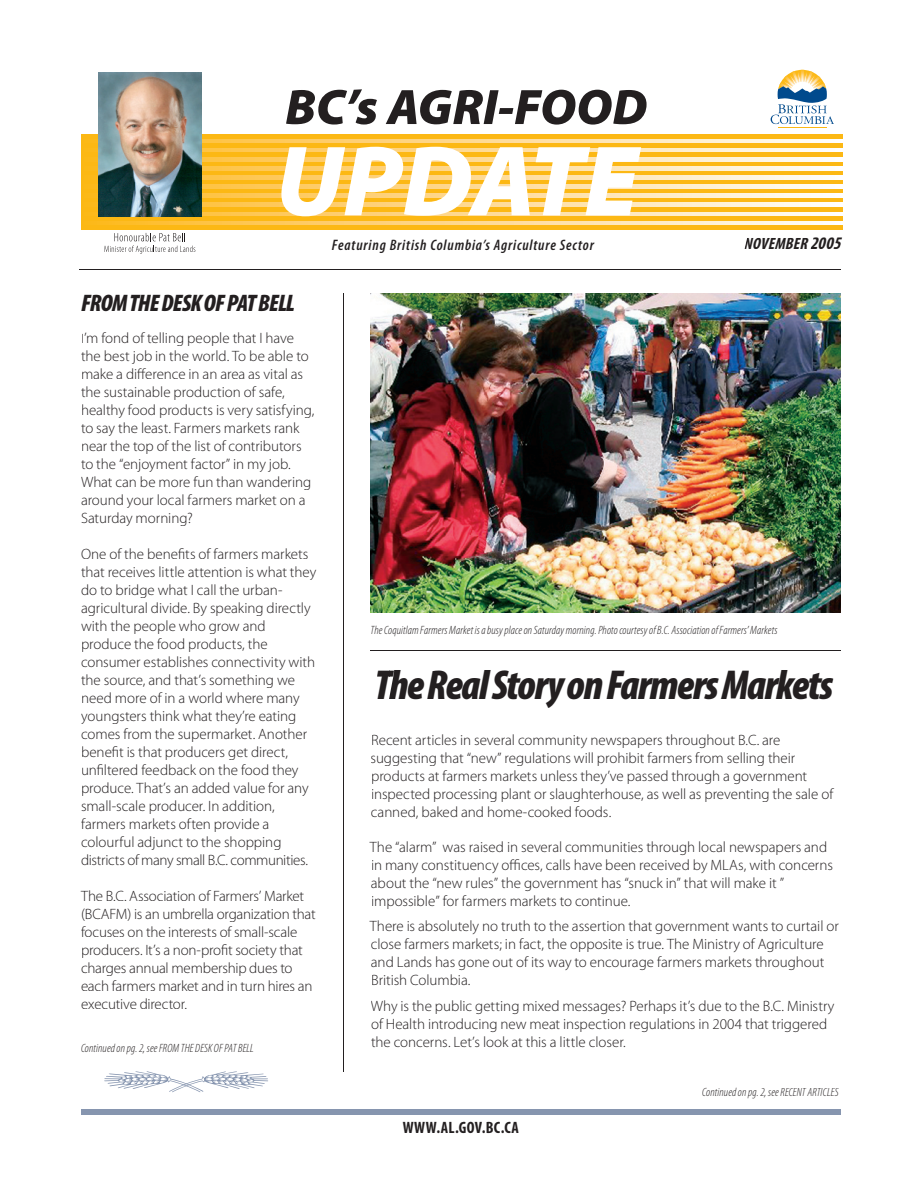
<style>
.page{position:relative;width:918px;height:1188px;background:#fff}
.page>*{position:absolute;margin:0;border:0;box-sizing:border-box;transform-origin:0 0}
.t1{font:italic 900 100.95px "Myriad Pro";color:#fff}
.t2{font:italic 900 50.1px "Myriad Pro";color:#231f20}
.t3{font:italic 900 condensed 42px "Myriad Pro";letter-spacing:-.03em;color:#231f20}
.t4{font:italic 900 condensed 24px "Myriad Pro";letter-spacing:-.03em;color:#231f20}
.t5{font:700 condensed 16.5px "Myriad Pro";letter-spacing:.02em;color:#231f20}
.t6{font:italic 700 condensed 16.5px "Myriad Pro";color:#231f20}
.t7{font:italic 600 condensed 15.15px "Myriad Pro";letter-spacing:.055em;color:#231f20}
.t8{font:300 15px/18px "Myriad Pro";letter-spacing:-.005em;color:#231f20}
.t9{font:italic 300 condensed 12px "Myriad Pro";letter-spacing:.01em;color:#231f20}
.s1{font-size:18px}
.s2{font-size:13.5px}
</style>
<div class="page">
<hr style="left:79px;top:269px;width:761px;height:1px;background:#231f20">
<div style="left:81px;top:1109px;width:760px;height:6px;background:#8695af"></div>
<svg style="left:81px;top:134px;width:762px;height:95px;background:#fbbd29"></svg>
<svg style="left:85px;top:139px;width:758px;height:4px;background:#fdde9e"></svg>
<svg style="left:85px;top:148px;width:758px;height:4px;background:#fdde9e"></svg>
<svg style="left:85px;top:157px;width:758px;height:4px;background:#fdde9e"></svg>
<svg style="left:85px;top:166px;width:758px;height:4px;background:#fddd9e"></svg>
<svg style="left:85px;top:176px;width:758px;height:3px;background:#fddd9d"></svg>
<svg style="left:85px;top:185px;width:758px;height:3px;background:#fddd9d"></svg>
<svg style="left:85px;top:194px;width:758px;height:3px;background:#fddd9d"></svg>
<svg style="left:85px;top:203px;width:758px;height:4px;background:#fddd9d"></svg>
<svg style="left:85px;top:212px;width:758px;height:4px;background:#fddd9d"></svg>
<svg style="left:85px;top:221px;width:758px;height:4px;background:#fdd98f"></svg>
<svg style="left:104px;top:233px;width:91px;height:21px"></svg>
<hr style="left:778px;top:127px;width:49px;height:1px;background:#fcb814">
<svg style="left:771px;top:70px;width:63px;height:54px"></svg>
<img style="left:99px;top:73px;width:102px;height:143px">
<svg style="left:389px;top:673px;width:5px;height:26px"></svg>
<hr style="left:343px;top:293px;width:1px;height:779px;background:#231f20">
<hr style="left:370px;top:650px;width:471px;height:1px;background:#231f20">
<img style="left:370px;top:293px;width:471px;height:319px">
<h2 class="t2" style="left:285px;top:79px;width:364px">BC’s AGRI-FOOD</h2>
<h1 class="t1" style="left:276px;top:125px;width:364px">UPDATE</h1>
<p class="t7" style="left:332px;top:236px;width:263px">Featuring British Columbia’s Agriculture Sector</p>
<p class="t6" style="left:744px;top:235px;width:103px">NOVEMBER <span class="s1">2005</span></p>
<h3 class="t4" style="left:81px;top:290px;width:215px">FROM THE DESK OF PAT BELL</h3>
<p class="t8" style="left:81px;top:329px;width:235px"><span class="s2">I</span>’m fond of telling people that I have the best job in the world. To be able to make a difference in an area as vital as the sustainable production of safe, healthy food products is very satisfying, to say the least. Farmers markets rank near the top of the list of contributors to the “enjoyment factor” in my job.<br>What can be more fun than wandering around your local farmers market on a Saturday morning?</p>
<p class="t8" style="left:81px;top:545px;width:237px">One of the benefits of farmers markets that receives little attention is what they do to bridge what I call the urban&shy;agricultural divide. By speaking directly with the people who grow and produce the food products, the consumer establishes connectivity with the source, and that’s something we need more of in a world where many youngsters think what they’re eating comes from the supermarket. Another benefit is that producers get direct, unfiltered feedback on the food they produce. That’s an added value for any small-scale producer. In addition, farmers markets often provide a colourful adjunct to the shopping districts of many small B.C. communities.</p>
<p class="t8" style="left:81px;top:887px;width:236px">The B.C. Association of Farmers’ Market (BCAFM) is an umbrella organization that focuses on the interests of small-scale producers. It’s a non-profit society that charges annual membership dues to each farmers market and in turn hires an executive director.</p>
<p class="t9" style="left:81px;top:1041px;width:174px">Continued on pg. 2, see FROM THE DESK OF PAT BELL</p>
<p class="t9" style="left:370px;top:624px;width:409px">The Coquitlam Farmers Market is a busy place on Saturday morning. Photo courtesy of B.C. Association of Farmers’ Markets</p>
<h3 class="t3" style="left:375px;top:663px;width:460px">The Real Story on Farmers Markets</h3>
<p class="t8" style="left:371px;top:731px;width:464px">Recent articles in several community newspapers throughout B.C. are suggesting that “new” regulations will prohibit farmers from selling their products at farmers markets unless they’ve passed through a government inspected processing plant or slaughterhouse, as well as preventing the sale of canned, baked and home-cooked foods.</p>
<p class="t8" style="left:370px;top:838px;width:465px">The “alarm” was raised in several communities through local newspapers and in many constituency offices, calls have been received by MLAs, with concerns about the “new rules” the government has “snuck in” that will make it ” impossible” for farmers markets to continue.</p>
<p class="t8" style="left:370px;top:918px;width:471px">There is absolutely no truth to the assertion that government wants to curtail or close farmers markets; in fact, the opposite is true. The Ministry of Agriculture and Lands has gone out of its way to encourage farmers markets throughout British Columbia.</p>
<p class="t8" style="left:371px;top:997px;width:465px">Why is the public getting mixed messages? Perhaps it’s due to the B.C. Ministry of Health introducing new meat inspection regulations in 2004 that triggered the concerns. Let’s look at this a little closer.</p>
<p class="t5" style="left:403px;top:1118px;width:118px">WWW.AL.GOV.BC.CA</p>
<p class="t9" style="left:702px;top:1086px;width:138px">Continued on pg. 2, see RECENT ARTICLES</p>
</div>
